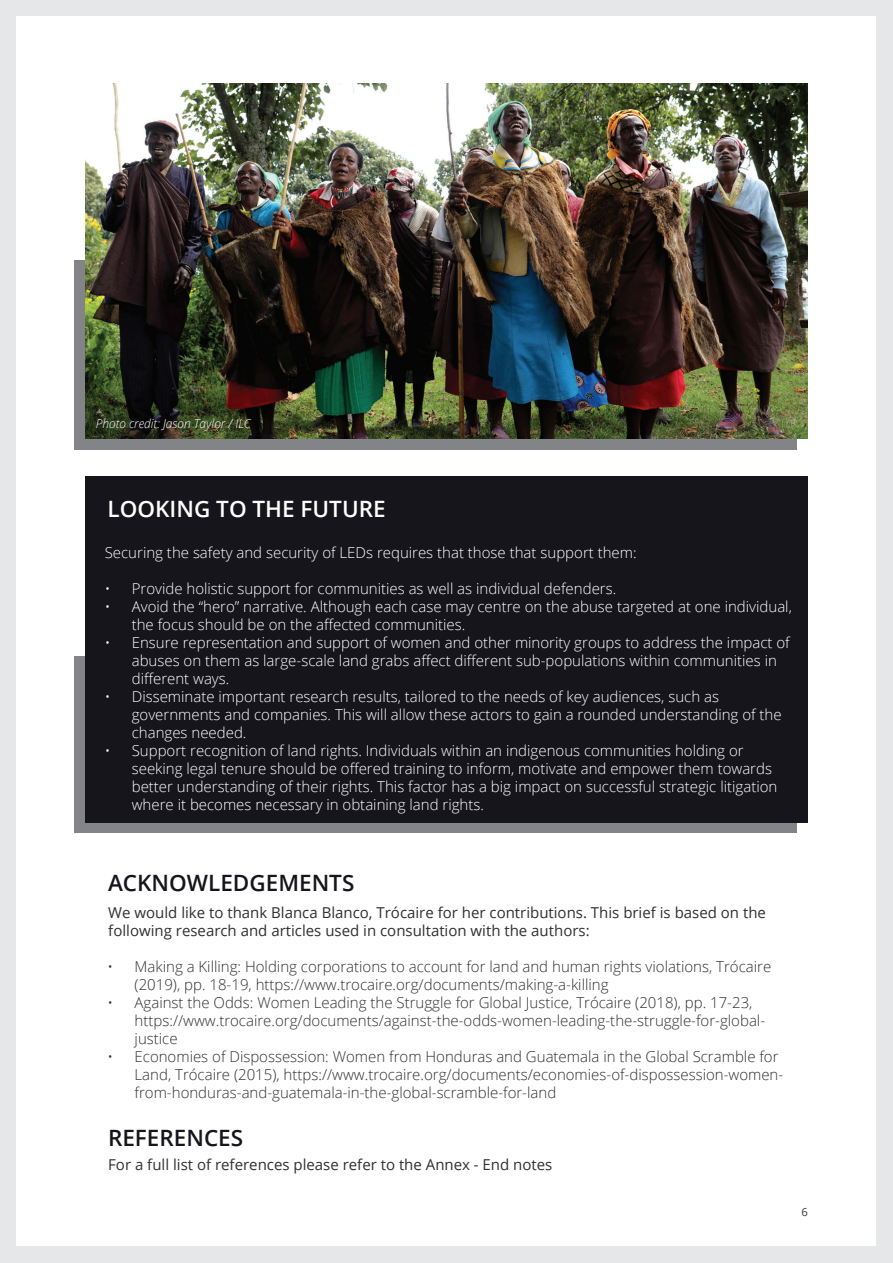
<style>
.page{position:relative;width:893px;height:1263px;background:#e6e7e9}
.page>*{position:absolute;margin:0;border:0;box-sizing:border-box;transform-origin:0 0}
.t1{font:600 22.5px "Open Sans";color:#16151b}
.t2{font:600 22.5px "Open Sans";color:#fff}
.Body_Copy{font:300 15px/18px "Open Sans";color:#fff}
.t3{font:300 15px/18px "Open Sans";color:#312f30}
.Body_Copy-2{font:15px/18px "Open Sans";color:#312f30}
.t4{font:italic 300 12.3px "Open Sans";color:#fff}
.t5{font:11.25px "Open Sans";color:#3e3e3f}
</style>
<div class="page">
<div style="left:17px;top:16px;width:859px;height:1230px;background:#fff"></div>
<div style="left:74px;top:656px;width:723px;height:177px;background:#828487"></div>
<div style="left:85px;top:476px;width:723px;height:347px;background:#16151b"></div>
<div style="left:74px;top:260px;width:723px;height:190px;background:#828487"></div>
<img style="left:85px;top:84px;width:723px;height:355px">
<p class="t4" style="left:96px;top:415px;width:156px">Photo credit: Jason Taylor / ILC</p>
<p class="t2" style="left:108px;top:493px;width:280px">LOOKING TO THE FUTURE</p>
<p class="Body_Copy" style="left:105px;top:543px;width:533px">Securing the safety and security of LEDs requires that those that support them:</p>
<p class="Body_Copy" style="left:105px;top:579px;width:513px">• Provide holistic support for communities as well as individual defenders.</p>
<p class="Body_Copy" style="left:132px;top:597px;width:662px;text-indent:-27px">• Avoid the “hero” narrative. Although each case may centre on the abuse targeted at one individual, the focus should be on the affected communities.</p>
<p class="Body_Copy" style="left:132px;top:633px;width:659px;text-indent:-27px">• Ensure representation and support of women and other minority groups to address the impact of abuses on them as large-scale land grabs affect different sub-populations within communities in different ways.</p>
<p class="Body_Copy" style="left:132px;top:687px;width:651px;text-indent:-27px">• Disseminate important research results, tailored to the needs of key audiences, such as governments and companies. This will allow these actors to gain a rounded understanding of the changes needed.</p>
<p class="Body_Copy" style="left:132px;top:741px;width:647px;text-indent:-27px">• Support recognition of land rights. Individuals within an indigenous communities holding or seeking legal tenure should be offered training to inform, motivate and empower them towards better understanding of their rights. This factor has a big impact on successful strategic litigation where it becomes necessary in obtaining land rights.</p>
<p class="t1" style="left:108px;top:867px;width:248px">ACKNOWLEDGEMENTS</p>
<p class="Body_Copy-2" style="left:108px;top:903px;width:659px">We would like to thank Blanca Blanco, Trócaire for her contributions. This brief is based on the following research and articles used in consultation with the authors:</p>
<p class="t3" style="left:135px;top:957px;width:638px;text-indent:-27px">• Making a Killing: Holding corporations to account for land and human rights violations, Trócaire (2019), pp. 18-19, https://www.trocaire.org/documents/making-a-killing</p>
<p class="t3" style="left:135px;top:993px;width:632px;text-indent:-27px">• Against the Odds: Women Leading the Struggle for Global Justice, Trócaire (2018), pp. 17-23, https://www.trocaire.org/documents/against-the-odds-women-leading-the-struggle-for-global&shy;justice</p>
<p class="t3" style="left:135px;top:1047px;width:650px;text-indent:-27px">• Economies of Dispossession: Women from Honduras and Guatemala in the Global Scramble for<br>Land, Trócaire (2015), https://www.trocaire.org/documents/economies-of-dispossession-women&shy;from-honduras-and-guatemala-in-the-global-scramble-for-land</p>
<p class="t1" style="left:108px;top:1122px;width:137px">REFERENCES</p>
<p class="Body_Copy-2" style="left:108px;top:1155px;width:446px">For a full list of references please refer to the Annex - End notes</p>
<p class="t5" style="left:801px;top:1204px;width:8px">6</p>
</div>
